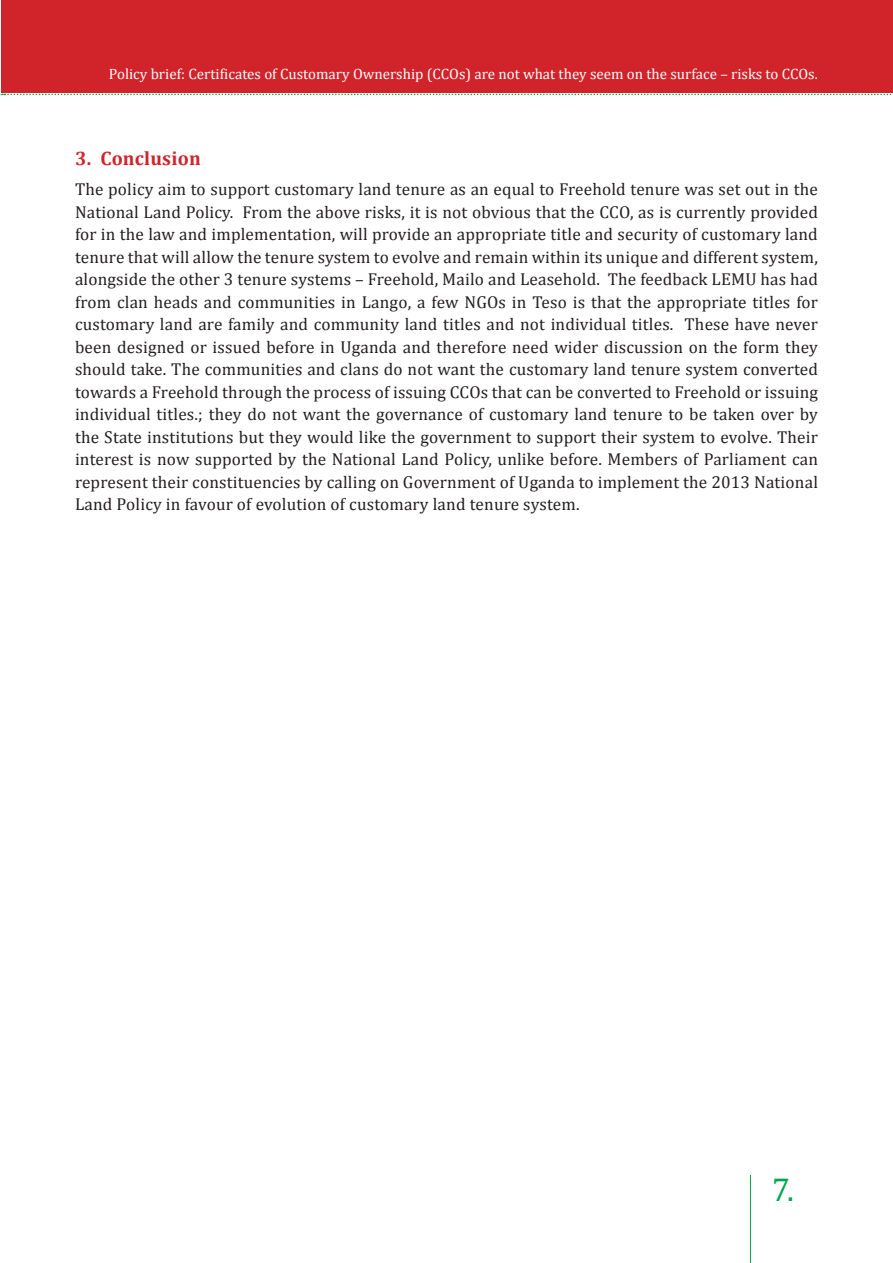
<style>
.page{position:relative;width:893px;height:1263px;background:#fff}
.page>*{position:absolute;margin:0;border:0;box-sizing:border-box;transform-origin:0 0}
.t1{font:33.15px "Cambria";color:#00a551}
.heading{font:700 19.5px "Cambria";letter-spacing:.01em;color:#d1232a}
.heading-2{font:17.25px/22.5px "Cambria";letter-spacing:.01em;color:#231f20;text-align:justify}
.t2{font:15px "Cambria";color:#fff}
</style>
<div class="page">
<div style="left:2px;top:0;width:891px;height:93px;background:#d1232a"></div>
<svg style="left:0;top:94px;width:892px;height:1px"></svg>
<hr style="left:750px;top:1175px;width:1px;height:88px;background:#00a551">
<p class="t2" style="left:109px;top:65px;width:710px">Policy brief: Certificates of Customary Ownership (CCOs) are not what they seem on the surface – risks to CCOs.</p>
<p class="heading" style="left:75px;top:145px;width:127px">3. Conclusion</p>
<p class="heading-2" style="left:75px;top:178px;width:745px">The policy aim to support customary land tenure as an equal to Freehold tenure was set out in the National Land Policy. From the above risks, it is not obvious that the CCO, as is currently provided for in the law and implementation, will provide an appropriate title and security of customary land tenure that will allow the tenure system to evolve and remain within its unique and different system, alongside the other 3 tenure systems – Freehold, Mailo and Leasehold. The feedback LEMU has had from clan heads and communities in Lango, a few NGOs in Teso is that the appropriate titles for customary land are family and community land titles and not individual titles. These have never been designed or issued before in Uganda and therefore need wider discussion on the form they should take. The communities and clans do not want the customary land tenure system converted towards a Freehold through the process of issuing CCOs that can be converted to Freehold or issuing individual titles.; they do not want the governance of customary land tenure to be taken over by the State institutions but they would like the government to support their system to evolve. Their interest is now supported by the National Land Policy, unlike before. Members of Parliament can represent their constituencies by calling on Government of Uganda to implement the 2013 National Land Policy in favour of evolution of customary land tenure system.</p>
<h1 class="t1" style="left:772px;top:1170px;width:24px">7.</h1>
</div>
